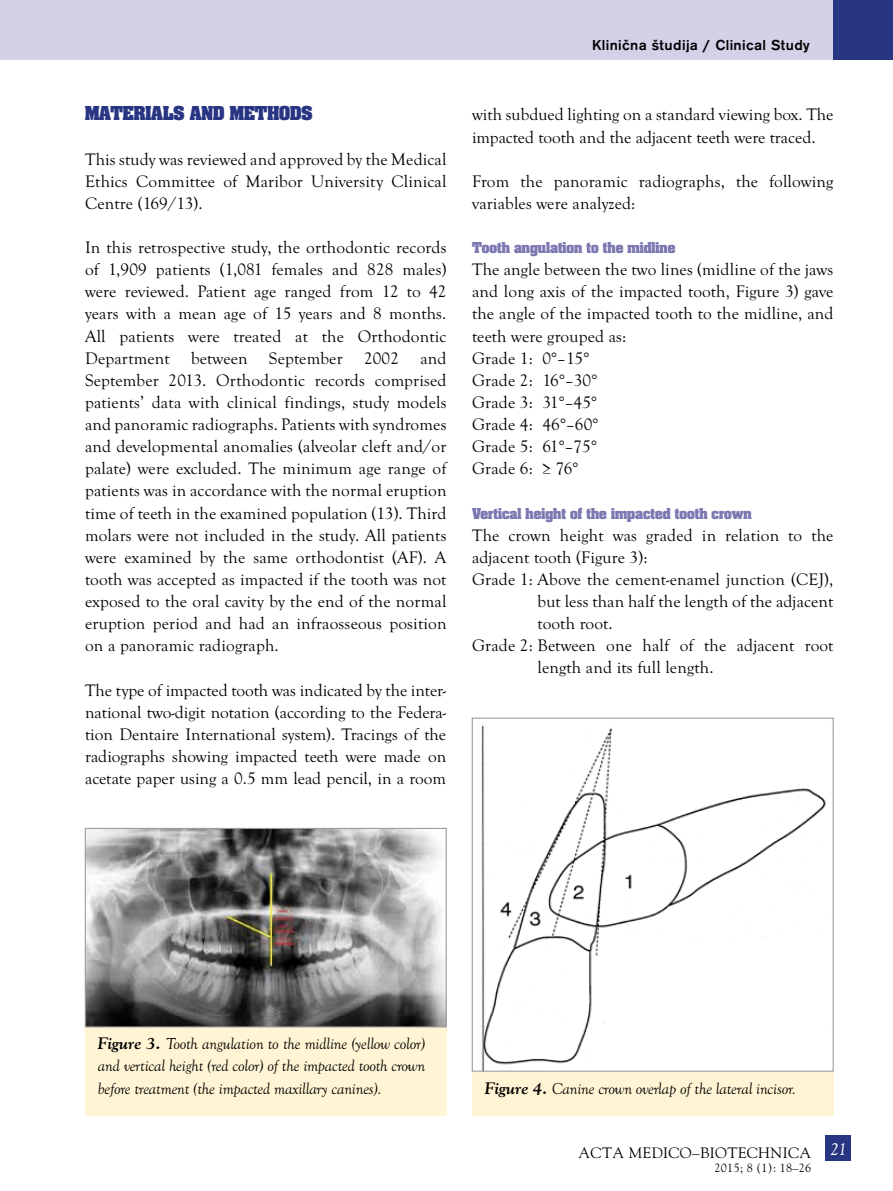
<style>
.page{position:relative;width:893px;height:1191px;background:#fff}
.page>*{position:absolute;margin:0;border:0;box-sizing:border-box;transform-origin:0 0}
.t1{font:700 21px "Aachen PCE";color:#283583}
.t2{font:italic 18px "Goudy Old Sty TCE";color:#fff}
.t3{font:17.25px/22px "Goudy Old Sty TCE";letter-spacing:.01em;color:#000;text-align:justify}
.t4{font:italic 16.5px/22px "Goudy Old Sty TCE";letter-spacing:-.01em;color:#000;text-align:justify}
.t5{font:700 16.5px "Aachen PCE";color:#7b78b1}
.t6{font:500 15px "Accius TCE";letter-spacing:.025em;color:#000}
.t7{font:15px "MM Goudy";letter-spacing:.025em;color:#000}
.t8{font:12px "MM Goudy";letter-spacing:.025em;color:#000}
.s1{font-family:"MM Goudy";font-weight:700}
</style>
<div class="page">
<div style="left:85px;top:1027px;width:361px;height:88px;background:#fff4d3"></div>
<div style="left:472px;top:1071px;width:361px;height:44px;background:#fff4d3"></div>
<img style="left:87px;top:830px;width:358px;height:195px">
<div style="left:85px;top:828px;width:362px;height:199px;border:1px solid #9d9d9c"></div>
<img style="left:481px;top:725px;width:345px;height:344px">
<div style="left:472px;top:717px;width:362px;height:354px;border:1px solid #9d9d9c"></div>
<div style="left:0;top:0;width:833px;height:60px;background:#d3d0e7"></div>
<div style="left:833px;top:0;width:60px;height:60px;background:#283583"></div>
<div style="left:825px;top:1135px;width:26px;height:26px;background:#283583"></div>
<p class="t1" style="left:85px;top:103px;width:229px">MATERIALS AND METHODS</p>
<p class="t3" style="left:85px;top:148px;width:363px">This study was reviewed and approved by the Medical Ethics Committee of Maribor University Clinical Centre (169/13).</p>
<p class="t3" style="left:85px;top:236px;width:363px">In this retrospective study, the orthodontic records of 1,909 patients (1,081 females and 828 males) were reviewed. Patient age ranged from 12 to 42 years with a mean age of 15 years and 8 months.<br>All patients were treated at the Orthodontic Department between September 2002 and September 2013. Orthodontic records comprised patients’ data with clinical findings, study models and panoramic radiographs. Patients with syndromes and developmental anomalies (alveolar cleft and/or palate) were excluded. The minimum age range of patients was in accordance with the normal eruption time of teeth in the examined population (13). Third molars were not included in the study. All patients were examined by the same orthodontist (AF). A tooth was accepted as impacted if the tooth was not exposed to the oral cavity by the end of the normal eruption period and had an infraosseous position on a panoramic radiograph.</p>
<p class="t3" style="left:85px;top:679px;width:363px">The type of impacted tooth was indicated by the inter&shy;national two-digit notation (according to the Federa&shy;tion Dentaire International system). Tracings of the radiographs showing impacted teeth were made on acetate paper using a 0.5 mm lead pencil, in a room</p>
<p class="t6" style="left:592px;top:36px;width:219px">Klinična študija / Clinical Study</p>
<p class="t3" style="left:472px;top:104px;width:363px">with subdued lighting on a standard viewing box. The impacted tooth and the adjacent teeth were traced.</p>
<p class="t3" style="left:472px;top:170px;width:363px">From the panoramic radiographs, the following variables were analyzed:</p>
<p class="t5" style="left:472px;top:239px;width:205px">Tooth angulation to the midline</p>
<p class="t3" style="left:472px;top:259px;width:363px;text-align:left">The angle between the two lines (midline of the jaws and long axis of the impacted tooth, Figure 3) gave the angle of the impacted tooth to the midline, and teeth were grouped as:<br>Grade 1: 0°–15°<br>Grade 2: 16°–30°<br>Grade 3: 31°–45°<br>Grade 4: 46°–60°<br>Grade 5: 61°–75°<br>Grade 6: ≥ 76°</p>
<p class="t5" style="left:472px;top:505px;width:281px">Vertical height of the impacted tooth crown</p>
<p class="t3" style="left:472px;top:524px;width:363px">The crown height was graded in relation to the</p>
<p class="t3" style="left:472px;top:546px;width:177px">adjacent tooth (Figure 3):</p>
<p class="t3" style="left:472px;top:568px;width:363px">Grade 1: Above the cement-enamel junction (CEJ),</p>
<p class="t3" style="left:537px;top:590px;width:297px">but less than half the length of the adjacent</p>
<p class="t3" style="left:537px;top:612px;width:77px">tooth root.</p>
<p class="t3" style="left:472px;top:634px;width:363px">Grade 2: Between one half of the adjacent root</p>
<p class="t3" style="left:537px;top:657px;width:178px">length and its full length.</p>
<p class="t4" style="left:98px;top:1033px;width:329px"><span class="s1">Figure 3.</span> Tooth angulation to the midline (yellow color) and vertical height (red color) of the impacted tooth crown before treatment (the impacted maxillary canines).</p>
<p class="t4" style="left:485px;top:1077px;width:313px"><span class="s1">Figure 4.</span> Canine crown overlap of the lateral incisor.</p>
<p class="t7" style="left:578px;top:1143px;width:234px">ACTA MEDICO–BIOTECHNICA</p>
<p class="t8" style="left:714px;top:1160px;width:98px">2015; 8 (1): 18–26</p>
<p class="t2" style="left:830px;top:1139px;width:18px">21</p>
</div>
